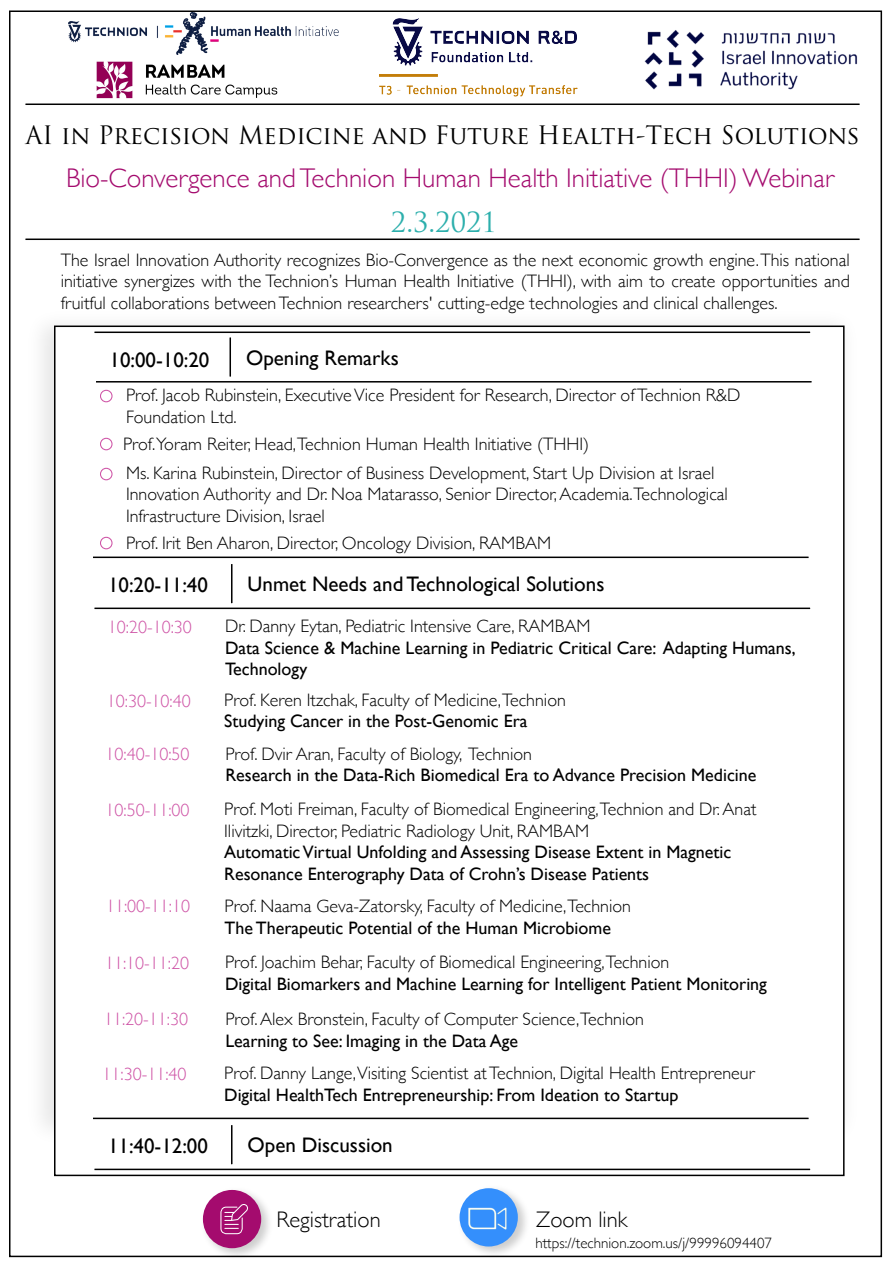
<style>
.page{position:relative;width:893px;height:1263px;background:#fff}
.page>*{position:absolute;margin:0;border:0;box-sizing:border-box;transform-origin:0 0}
.t1{font:300 27px "Gill Sans";color:#a40b6e}
.t2{font:27px "Trajan Pro";color:#2cafac}
.t3{font:24.75px "Trajan Pro";color:#000}
.t4{font:300 22.5px "Gill Sans";color:#000}
.t5{font:21px "Gill Sans";color:#000}
.t6{font:300 18px/21.6px "Gill Sans";color:#000}
.t7{font:18px/21.6px "Gill Sans";color:#000}
.t8{font:300 18px "Gill Sans";color:#ce52a5}
.t9{font:300 15px "Gill Sans";color:#000}
</style>
<div class="page">
<hr style="left:26px;top:104px;width:834px;height:1px;background:#000">
<hr style="left:26px;top:239px;width:834px;height:1px;background:#000">
<img style="left:644px;top:30px;width:214px;height:60px">
<img style="left:9px;top:272px;width:874px;height:909px">
<div style="left:54px;top:326px;width:790px;height:850px;background:#fff;border:2px solid #000"></div>
<hr style="left:231px;top:564px;width:1px;height:39px;background:#000">
<hr style="left:94px;top:608px;width:716px;height:1px;background:#000">
<hr style="left:93px;top:557px;width:715px;height:1px;background:#000">
<hr style="left:96px;top:381px;width:716px;height:2px;background:#000">
<hr style="left:94px;top:332px;width:716px;height:1px;background:#000">
<hr style="left:230px;top:338px;width:1px;height:39px;background:#000">
<hr style="left:231px;top:1125px;width:1px;height:39px;background:#000">
<hr style="left:94px;top:1169px;width:716px;height:1px;background:#000">
<hr style="left:93px;top:1118px;width:715px;height:1px;background:#000">
<img style="left:197px;top:1189px;width:80px;height:69px">
<div style="left:203px;top:1190px;width:58px;height:58px;background:#a40b6e;border-radius:50%"></div>
<svg style="left:220px;top:1204px;width:28px;height:30px"></svg>
<img style="left:454px;top:1188px;width:79px;height:70px">
<div style="left:460px;top:1188px;width:58px;height:58px;background:#348ffc;border-radius:50%"></div>
<img style="left:465px;top:1194px;width:49px;height:50px;border-radius:25px">
<img style="left:380px;top:18px;width:197px;height:79px">
<div style="left:100px;top:468px;width:13px;height:12px;border:1px solid #ce52a5;border-radius:50%"></div>
<div style="left:100px;top:438px;width:13px;height:12px;border:1px solid #ce52a5;border-radius:50%"></div>
<div style="left:100px;top:390px;width:13px;height:12px;border:1px solid #ce52a5;border-radius:50%"></div>
<div style="left:100px;top:537px;width:13px;height:12px;border:1px solid #ce52a5;border-radius:50%"></div>
<img style="left:69px;top:13px;width:270px;height:41px">
<img style="left:97px;top:61px;width:181px;height:38px">
<h2 class="t3" style="left:26px;top:119px;width:836px">AI in Precision Medicine and Future Health-Tech Solutions</h2>
<h1 class="t1" style="left:66px;top:157px;width:769px">Bio-Convergence and Technion Human Health Initiative (THHI) Webinar</h1>
<h1 class="t2" style="left:391px;top:205px;width:108px">2.3.2021</h1>
<p class="t6" style="left:61px;top:248px;width:791px;text-align:justify">The Israel Innovation Authority recognizes Bio-Convergence as the next economic growth engine. This national initiative synergizes with the Technion’s Human Health Initiative (THHI), with aim to create opportunities and fruitful collaborations between Technion researchers' cutting-edge technologies and clinical challenges.</p>
<p class="t5" style="left:110px;top:347px;width:101px">10:00-10:20</p>
<p class="t5" style="left:246px;top:345px;width:154px">Opening Remarks</p>
<p class="t6" style="left:126px;top:384px;width:616px">Prof. Jacob Rubinstein, Executive Vice President for Research, Director of Technion R&amp;D<br>Foundation Ltd.</p>
<p class="t6" style="left:123px;top:433px;width:468px">Prof.Yoram Reiter, Head,Technion Human Health Initiative (THHI)</p>
<p class="t6" style="left:126px;top:461px;width:603px">Ms. Karina Rubinstein, Director of Business Development, Start Up Division at Israel<br>Innovation Authority and Dr. Noa Matarasso, Senior Director, Academia.Technological<br>Infrastructure Division, Israel</p>
<p class="t6" style="left:126px;top:532px;width:427px">Prof. Irit Ben Aharon, Director, Oncology Division, RAMBAM</p>
<p class="t5" style="left:108px;top:572px;width:101px">10:20-11:40</p>
<p class="t5" style="left:248px;top:572px;width:358px">Unmet Needs and Technological Solutions</p>
<p class="t8" style="left:108px;top:613px;width:86px">10:20-10:30</p>
<p class="t6" style="left:225px;top:614px;width:367px">Dr. Danny Eytan, Pediatric Intensive Care, RAMBAM</p>
<p class="t7" style="left:225px;top:637px;width:572px">Data Science &amp; Machine Learning in Pediatric Critical Care: Adapting Humans,<br>Technology</p>
<p class="t8" style="left:107px;top:687px;width:86px">10:30-10:40</p>
<p class="t6" style="left:224px;top:688px;width:343px">Prof. Keren Itzchak, Faculty of Medicine,Technion</p>
<p class="t7" style="left:224px;top:710px;width:305px">Studying Cancer in the Post-Genomic Era</p>
<p class="t8" style="left:106px;top:740px;width:86px">10:40-10:50</p>
<p class="t6" style="left:225px;top:742px;width:308px">Prof. Dvir Aran, Faculty of Biology, Technion</p>
<p class="t7" style="left:225px;top:764px;width:533px">Research in the Data-Rich Biomedical Era to Advance Precision Medicine</p>
<p class="t8" style="left:106px;top:796px;width:86px">10:50-11:00</p>
<p class="t6" style="left:224px;top:797px;width:534px">Prof. Moti Freiman, Faculty of Biomedical Engineering,Technion and Dr. Anat<br>Ilivitzki, Director, Pediatric Radiology Unit, RAMBAM</p>
<p class="t7" style="left:224px;top:841px;width:509px">Automatic Virtual Unfolding and Assessing Disease Extent in Magnetic<br>Resonance Enterography Data of Crohn’s Disease Patients</p>
<p class="t8" style="left:106px;top:891px;width:86px">11:00-11:10</p>
<p class="t6" style="left:225px;top:894px;width:408px">Prof. Naama Geva-Zatorsky, Faculty of Medicine,Technion</p>
<p class="t7" style="left:225px;top:916px;width:388px">The Therapeutic Potential of the Human Microbiome</p>
<p class="t8" style="left:105px;top:949px;width:86px">11:10-11:20</p>
<p class="t6" style="left:225px;top:951px;width:446px">Prof. Joachim Behar, Faculty of Biomedical Engineering,Technion</p>
<p class="t7" style="left:225px;top:973px;width:543px">Digital Biomarkers and Machine Learning for Intelligent Patient Monitoring</p>
<p class="t8" style="left:104px;top:1004px;width:86px">11:20-11:30</p>
<p class="t6" style="left:225px;top:1008px;width:420px">Prof. Alex Bronstein, Faculty of Computer Science,Technion</p>
<p class="t7" style="left:225px;top:1030px;width:294px">Learning to See: Imaging in the Data Age</p>
<p class="t8" style="left:103px;top:1060px;width:86px">11:30-11:40</p>
<p class="t6" style="left:224px;top:1061px;width:532px">Prof. Danny Lange,Visiting Scientist at Technion, Digital Health Entrepreneur</p>
<p class="t7" style="left:224px;top:1083px;width:456px">Digital HealthTech Entrepreneurship: From Ideation to Startup</p>
<p class="t5" style="left:108px;top:1133px;width:101px">11:40-12:00</p>
<p class="t5" style="left:248px;top:1133px;width:147px">Open Discussion</p>
<p class="t4" style="left:277px;top:1202px;width:106px">Registration</p>
<p class="t4" style="left:536px;top:1202px;width:93px">Zoom link</p>
<p class="t9" style="left:535px;top:1231px;width:238px">https://technion.zoom.us/j/99996094407</p>
</div>
